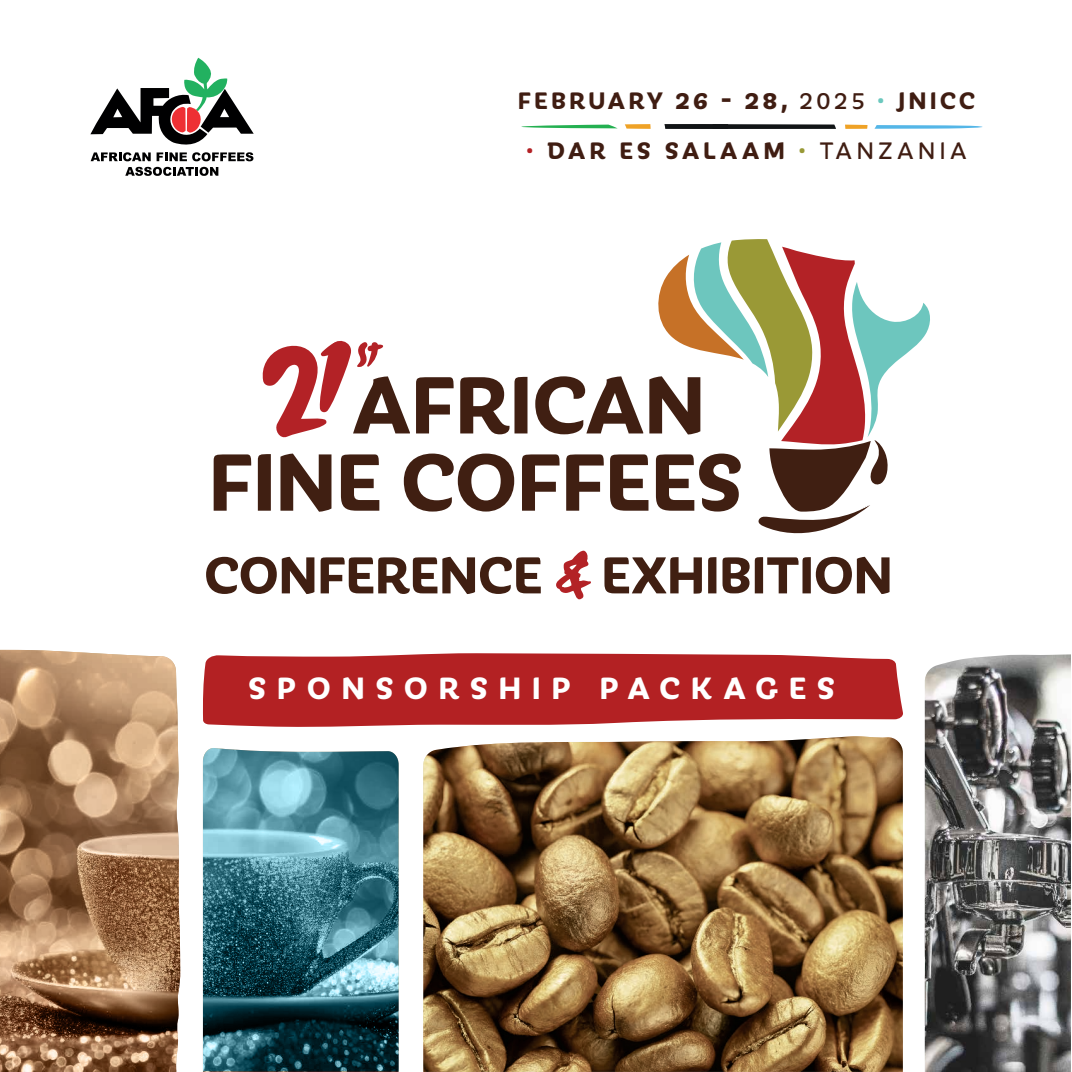
<style>
.page{position:relative;width:1072px;height:1072px;background:#fff}
.page>*{position:absolute;margin:0;border:0;box-sizing:border-box;transform-origin:0 0}
.t1{font:700 87.33px/77.2px "Iskra";letter-spacing:-.015em;color:#401f12}
.t2{font:700 56px "Iskra";letter-spacing:-.015em;color:#401f12}
.t3{font:700 33.25px "Iskra";letter-spacing:.315em;color:#fff}
.t4{font:700 25.72px/49.7px "Iskra";letter-spacing:.115em;color:#401d12;text-align:center}
.s1{font-size:27.65px}
.s2{font-weight:400;font-size:27.65px}
.s3{color:#6bc8be}
.s4{color:#b32125}
.s5{color:#989936}
.s6{font-weight:400}
.s7{font-family:"WC Mano Negra Bta";font-size:61.95px;color:#b32226}
</style>
<div class="page">
<svg style="left:0;top:650px;width:180px;height:421px;background:#a57c5a"></svg>
<svg style="left:658px;top:239px;width:272px;height:295px"></svg>
<svg style="left:262px;top:340px;width:121px;height:98px"></svg>
<svg style="left:203px;top:653px;width:700px;height:74px;background:#b93436"></svg>
<img style="left:924px;top:654px;width:146px;height:417px">
<svg style="left:845px;top:125px;width:22px;height:4px"></svg>
<svg style="left:664px;top:124px;width:172px;height:5px"></svg>
<svg style="left:624px;top:124px;width:26px;height:5px"></svg>
<svg style="left:521px;top:125px;width:96px;height:3px"></svg>
<svg style="left:874px;top:125px;width:109px;height:4px"></svg>
<svg style="left:90px;top:58px;width:164px;height:103px"></svg>
<svg style="left:125px;top:167px;width:93px;height:9px"></svg>
<svg style="left:203px;top:748px;width:195px;height:323px;background:#3e7482"></svg>
<svg style="left:423px;top:736px;width:479px;height:335px;background:#8f6f44"></svg>
<p class="t4" style="left:518px;top:74px;width:459px">FEBRUARY <span class="s1">26 - 28</span>, <span class="s2">2025</span> <span class="s3">·</span> JNICC <span class="s4">·</span> DAR ES SALAAM <span class="s5">·</span> <span class="s6">TANZANIA</span></p>
<h1 class="t1" style="left:208px;top:360px;width:537px;text-indent:143px">AFRICAN<br>FINE COFFEES</h1>
<h2 class="t2" style="left:204px;top:534px;width:690px">CONFERENCE <span class="s7">&amp;</span> EXHIBITION</h2>
<p class="t3" style="left:248px;top:664px;width:588px">SPONSORSHIP PACKAGES</p>
</div>
